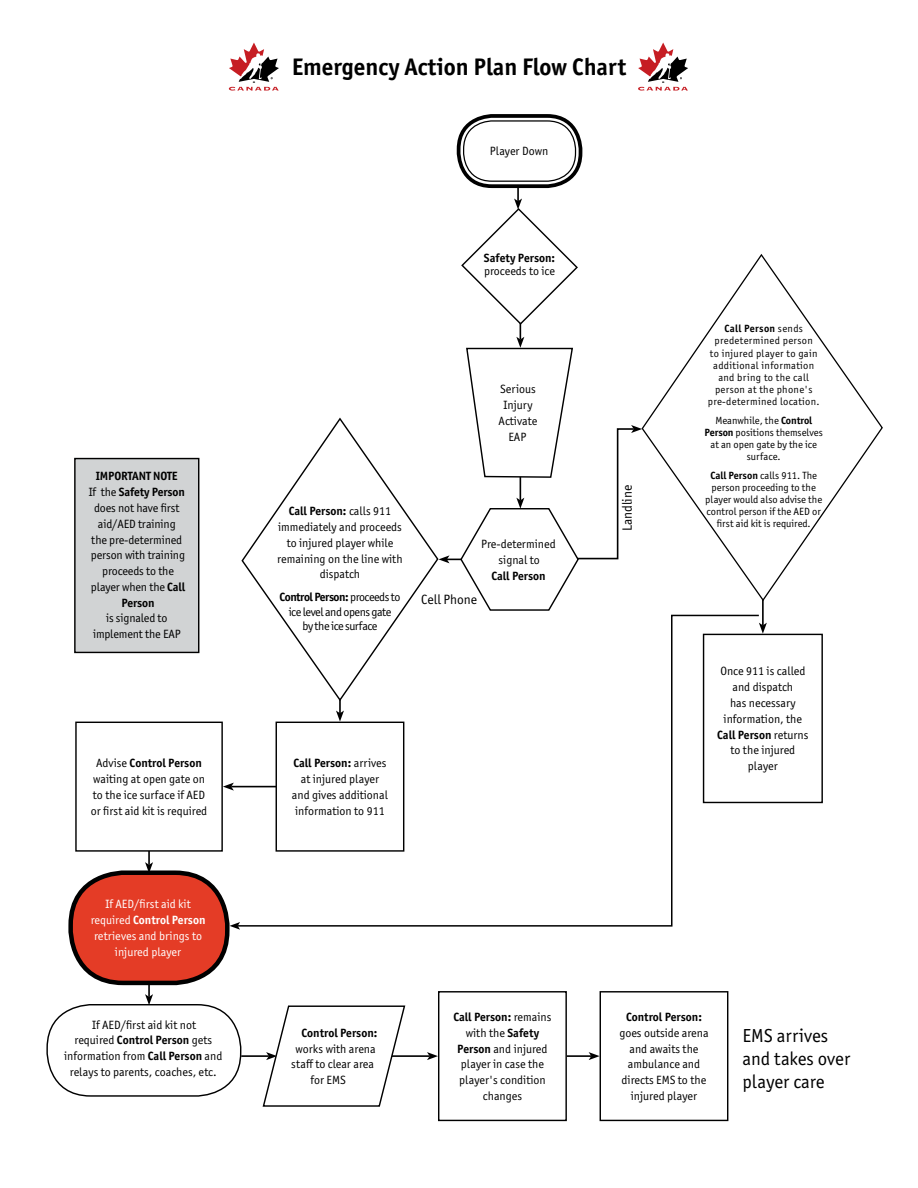
<style>
.page{position:relative;width:918px;height:1188px;background:#fff}
.page>*{position:absolute;margin:0;border:0;box-sizing:border-box;transform-origin:0 0}
.t1{font:700 24px "Officina Sans ITC Pro";color:#000}
.t2{font:18.9px/23.1px "Officina Sans ITC Pro";color:#000}
.t3{font:13.5px "Officina Sans ITC Pro";color:#000}
.t4{font:12px/15.8px "Officina Sans ITC Pro";color:#000;text-align:center}
.t5{font:12px/15.8px "Officina Sans ITC Pro";color:#fff;text-align:center}
.t6{font:12px/15.8px "Officina Sans ITC Pro";letter-spacing:-.04em;color:#000;text-align:center}
.t7{font:700 12px "Officina Sans ITC Pro";color:#000}
.t8{font:10.5px/12.1px "Officina Sans ITC Pro";color:#000;text-align:center}
.t9{font:10.5px/12.1px "Officina Sans ITC Pro";letter-spacing:.03em;color:#000;text-align:center}
.s1{font-weight:700}
</style>
<div class="page">
<hr style="left:148px;top:837px;width:2px;height:28px;background:#000">
<svg style="left:145px;top:862px;width:8px;height:8px"></svg>
<hr style="left:148px;top:969px;width:2px;height:28px;background:#000">
<svg style="left:145px;top:994px;width:8px;height:10px"></svg>
<hr style="left:241px;top:1055px;width:28px;height:2px;background:#000">
<hr style="left:391px;top:1055px;width:39px;height:2px;background:#000">
<svg style="left:427px;top:1052px;width:11px;height:8px"></svg>
<hr style="left:567px;top:1055px;width:24px;height:2px;background:#000">
<svg style="left:589px;top:1052px;width:11px;height:8px"></svg>
<hr style="left:231px;top:786px;width:69px;height:1px;background:#000">
<svg style="left:223px;top:783px;width:11px;height:8px"></svg>
<hr style="left:762px;top:597px;width:2px;height:28px;background:#000">
<svg style="left:760px;top:623px;width:7px;height:11px"></svg>
<div style="left:457px;top:114px;width:125px;height:74px;border:4px solid #000;border-radius:33px"></div>
<div style="left:463px;top:120px;width:113px;height:62px;border:1px solid #000;border-radius:28px"></div>
<svg style="left:241px;top:417px;width:198px;height:197px"></svg>
<svg style="left:642px;top:254px;width:241px;height:348px"></svg>
<svg style="left:439px;top:185px;width:203px;height:426px"></svg>
<div style="left:75px;top:459px;width:124px;height:193px;background:#d1d3d4"></div>
<div style="left:74px;top:458px;width:125px;height:195px;border:1px solid #000"></div>
<div style="left:438px;top:991px;width:129px;height:130px;border:1px solid #000"></div>
<div style="left:600px;top:991px;width:128px;height:130px;border:1px solid #000"></div>
<div style="left:76px;top:722px;width:146px;height:129px;background:#fff"></div>
<div style="left:75px;top:722px;width:148px;height:130px;border:1px solid #000"></div>
<div style="left:71px;top:873px;width:156px;height:110px;background:#e43c26;border-radius:52px"></div>
<div style="left:68px;top:870px;width:162px;height:115px;border:4px solid #000;border-radius:52px"></div>
<div style="left:46px;top:1004px;width:195px;height:93px;border:1px solid #000;border-radius:43px"></div>
<svg style="left:262px;top:1005px;width:144px;height:102px"></svg>
<div style="left:703px;top:634px;width:120px;height:169px;border:1px solid #000"></div>
<svg style="left:236px;top:614px;width:524px;height:313px"></svg>
<svg style="left:230px;top:922px;width:10px;height:8px"></svg>
<svg style="left:638px;top:42px;width:50px;height:49px"></svg>
<svg style="left:228px;top:42px;width:51px;height:49px"></svg>
<h1 class="t1" style="left:292px;top:52px;width:336px">Emergency Action Plan Flow Chart</h1>
<p class="t4" style="left:490px;top:143px;width:60px">Player Down</p>
<p class="t4" style="left:89px;top:468px;width:98px"><span class="s1">IMPORTANT NOTE<br></span>If the <span class="s1">Safety Person </span>does not have first aid/AED training the pre-determined person with training proceeds to the player when the <span class="s1">Call<br>Person</span></p>
<p class="t4" style="left:93px;top:610px;width:89px">is signaled to implement the EAP</p>
<p class="t4" style="left:91px;top:755px;width:118px">Advise <span class="s1">Control Person </span>waiting at open gate on to the ice surface if AED or first aid kit is required</p>
<p class="t7" style="left:484px;top:250px;width:73px">Safety Person:</p>
<p class="t4" style="left:484px;top:263px;width:73px">proceeds to ice</p>
<p class="t4" style="left:499px;top:381px;width:40px">Serious<br>Injury<br>Activate<br>EAP</p>
<p class="t4" style="left:277px;top:503px;width:127px"><span class="s1">Call Person:</span> calls 911 immediately and proceeds to injured player while remaining on the line with dispatch</p>
<p class="t6" style="left:280px;top:589px;width:122px"><span class="s1">Control Person:</span> proceeds to ice level and opens gate</p>
<p class="t6" style="left:302px;top:618px;width:76px">by the ice surface</p>
<p class="t4" style="left:481px;top:536px;width:76px">Pre-determined signal to</p>
<p class="t7" style="left:491px;top:568px;width:56px">Call Person</p>
<p class="t3" style="left:421px;top:591px;width:57px">Cell Phone</p>
<p class="t4" style="left:292px;top:755px;width:98px"><span class="s1">Call Person:</span> arrives at injured player and gives additional information to 911</p>
<p class="t3" style="left:619px;top:531px;width:48px;rotate:-90deg">Landline</p>
<p class="t9" style="left:708px;top:323px;width:113px"><span class="s1">Call Person</span> sends predetermined person<br>to injured player to gain additional information and bring to the call person at the phone's pre-determined location.</p>
<p class="t8" style="left:705px;top:414px;width:120px">Meanwhile, the <span class="s1">Control<br>Person</span> positions themselves at an open gate by the ice surface.</p>
<p class="t8" style="left:705px;top:469px;width:119px"><span class="s1">Call Person</span> calls 911. The person proceeding to the player would also advise the control person if the AED or first aid kit is required.</p>
<p class="t4" style="left:717px;top:663px;width:93px">Once 911 is called and dispatch<br>has necessary information, the<br><span class="s1">Call Person</span> returns to the injured player</p>
<p class="t5" style="left:91px;top:897px;width:116px">If AED/first aid kit required <span class="s1">Control Person </span>retrieves and brings to injured player</p>
<p class="t4" style="left:64px;top:1017px;width:160px">If AED/first aid kit not<br>required <span class="s1">Control Person</span> gets information from <span class="s1">Call Person</span> and relays to parents, coaches, etc.</p>
<p class="t7" style="left:301px;top:1025px;width:77px">Control Person:</p>
<p class="t4" style="left:296px;top:1041px;width:82px">works with arena</p>
<p class="t4" style="left:291px;top:1056px;width:84px">staff to clear area</p>
<p class="t4" style="left:310px;top:1072px;width:37px">for EMS</p>
<p class="t4" style="left:453px;top:1009px;width:100px"><span class="s1">Call Person:</span> remains with the <span class="s1">Safety<br>Person</span> and injured player in case the player's condition changes</p>
<p class="t7" style="left:626px;top:1009px;width:77px">Control Person:</p>
<p class="t4" style="left:619px;top:1025px;width:91px">goes outside arena and awaits the ambulance and directs EMS to the injured player</p>
<h2 class="t2" style="left:742px;top:1024px;width:109px">EMS arrives and takes over player care</h2>
</div>
